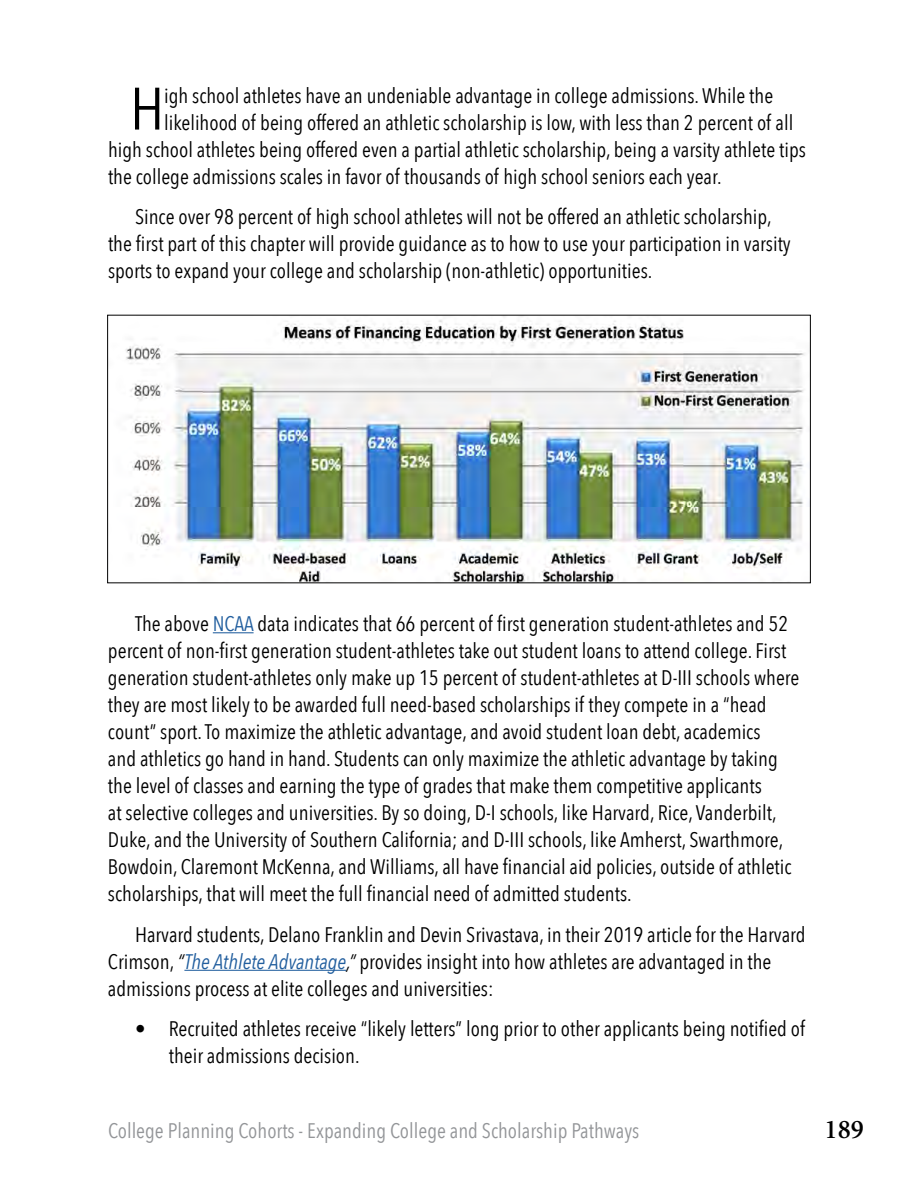
<style>
.page{position:relative;width:918px;height:1188px;background:#fff}
.page>*{position:absolute;margin:0;border:0;box-sizing:border-box;transform-origin:0 0}
.t1{font:59.1px "Avenir Next Condensed";color:#000}
.t2{font:600 27px "Minion";color:#000}
.t3{font:21px/27px "Avenir Next Condensed";color:#000}
.t4{font:21px "Avenir Next Condensed";color:#939598}
.s1{color:#215e9e}
.s2{font-style:italic}
.s3{font-style:italic;color:#215e9e}
</style>
<div class="page">
<hr style="left:213px;top:632px;width:41px;height:1px;background:#215e9e">
<hr style="left:184px;top:970px;width:162px;height:1px;background:#215e9e">
<img style="left:126px;top:320px;width:679px;height:261px">
<h1 class="t1" style="left:130px;top:58px;width:35px">H</h1>
<p class="t3" style="left:164px;top:81px;width:611px">igh school athletes have an undeniable advantage in college admissions. While the</p>
<p class="t3" style="left:164px;top:108px;width:631px">likelihood of being offered an athletic scholarship is low, with less than 2 percent of all</p>
<p class="t3" style="left:108px;top:135px;width:699px">high school athletes being offered even a partial athletic scholarship, being a varsity athlete tips</p>
<p class="t3" style="left:108px;top:162px;width:615px">the college admissions scales in favor of thousands of high school seniors each year.</p>
<p class="t3" style="left:108px;top:202px;width:684px;text-indent:27px">Since over 98 percent of high school athletes will not be offered an athletic scholarship, the first part of this chapter will provide guidance as to how to use your participation in varsity sports to expand your college and scholarship (non-athletic) opportunities.</p>
<p class="t3" style="left:108px;top:609px;width:693px;text-indent:27px">The above <span class="s1">NCAA</span> data indicates that 66 percent of first generation student-athletes and 52 percent of non-first generation student-athletes take out student loans to attend college. First generation student-athletes only make up 15 percent of student-athletes at D-III schools where they are most likely to be awarded full need-based scholarships if they compete in a “head count” sport. To maximize the athletic advantage, and avoid student loan debt, academics<br>and athletics go hand in hand. Students can only maximize the athletic advantage by taking the level of classes and earning the type of grades that make them competitive applicants<br>at selective colleges and universities. By so doing, D-I schools, like Harvard, Rice, Vanderbilt, Duke, and the University of Southern California; and D-III schools, like Amherst, Swarthmore, Bowdoin, Claremont McKenna, and Williams, all have financial aid policies, outside of athletic scholarships, that will meet the full financial need of admitted students.</p>
<p class="t3" style="left:108px;top:920px;width:699px;text-indent:27px">Harvard students, Delano Franklin and Devin Srivastava, in their 2019 article for the Harvard<br>Crimson, <span class="s2">“</span><span class="s3">The Athlete Advantage</span><span class="s2">,”</span> provides insight into how athletes are advantaged in the admissions process at elite colleges and universities:</p>
<p class="t3" style="left:169px;top:1014px;width:638px;text-indent:-34px">• Recruited athletes receive “likely letters” long prior to other applicants being notified of their admissions decision.</p>
<p class="t4" style="left:108px;top:1112px;width:533px">College Planning Cohorts - Expanding College and Scholarship Pathways</p>
<p class="t2" style="left:825px;top:1116px;width:41px">189</p>
</div>
